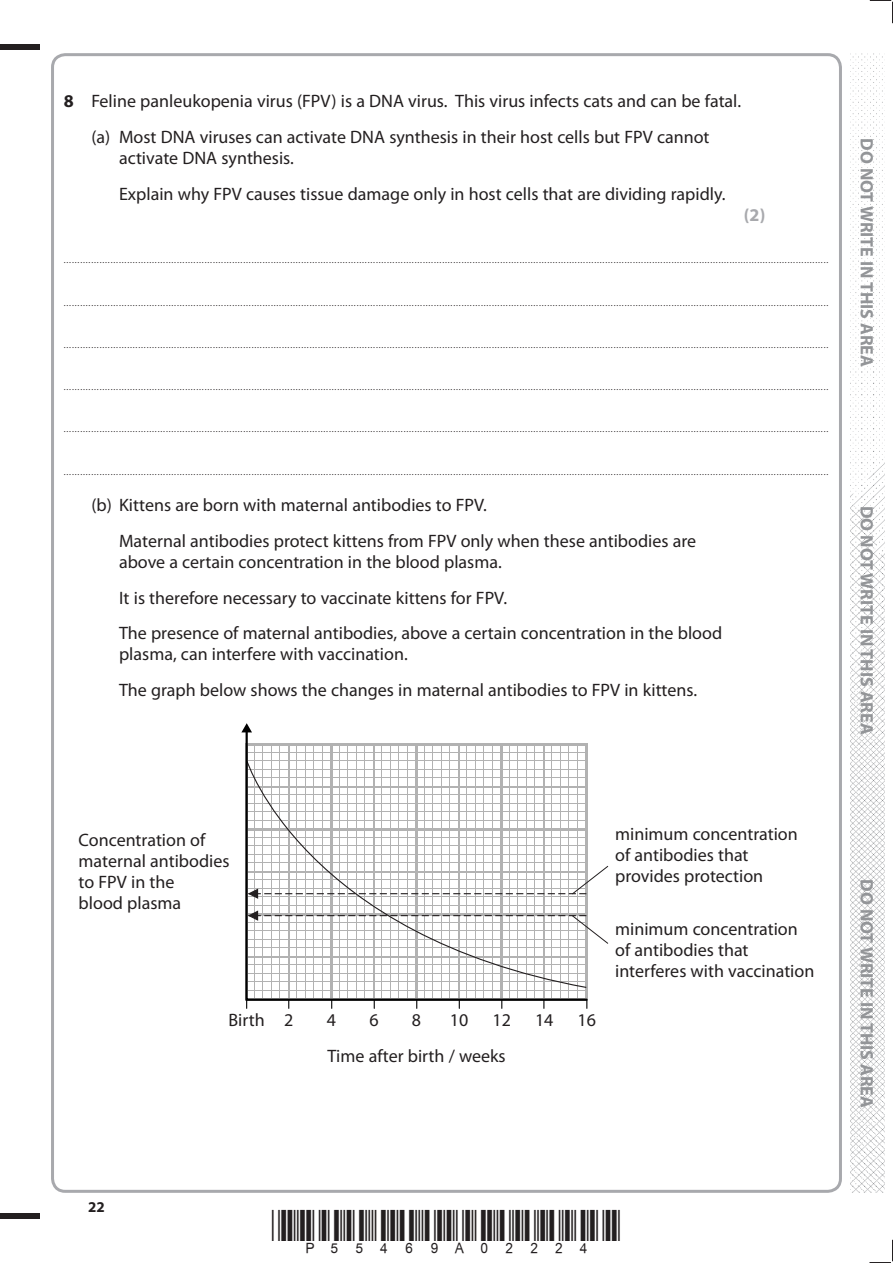
<style>
.page{position:relative;width:893px;height:1263px;background:#fff}
.page>*{position:absolute;margin:0;border:0;box-sizing:border-box;transform-origin:0 0}
.t1{font:18px/21px "Myriad Pro";color:#231f20}
.t2{font:700 18px "Myriad Pro";color:#939598}
.t3{font:700 18px "Myriad Pro";color:#a8a9ad}
.t4{font:700 15px "Myriad Pro";color:#231f20}
.t5{font:9px "Myriad Pro";color:#231f20}
.s1{font-weight:700}
</style>
<div class="page">
<div style="left:0;top:44px;width:40px;height:5px;background:#231f20"></div>
<div style="left:0;top:1214px;width:40px;height:5px;background:#231f20"></div>
<svg style="left:870px;top:0;width:23px;height:23px"></svg>
<svg style="left:870px;top:1240px;width:23px;height:23px"></svg>
<img style="left:850px;top:53px;width:34px;height:1140px">
<svg style="left:244px;top:732px;width:344px;height:270px"></svg>
<svg style="left:241px;top:723px;width:11px;height:9px"></svg>
<svg style="left:247px;top:865px;width:362px;height:35px"></svg>
<svg style="left:247px;top:910px;width:362px;height:34px"></svg>
<h1 class="t1" style="left:64px;top:83px;width:679px;line-height:36px;text-align:center"><span class="s1">8</span> Feline panleukopenia virus (FPV) is a DNA virus. This virus infects cats and can be fatal. (a) Most DNA viruses can activate DNA synthesis in their host cells but FPV cannot</h1>
<h1 class="t1" style="left:119px;top:140px;width:608px;line-height:36px">activate DNA synthesis.<br>Explain why FPV causes tissue damage only in host cells that are dividing rapidly.</h1>
<h1 class="t3" style="left:744px;top:203px;width:23px">(2)</h1>
<p class="t5" style="left:64px;top:255px;width:766px">.....................................................................................................................................................................................................................................................................................</p>
<p class="t5" style="left:64px;top:297px;width:766px">.....................................................................................................................................................................................................................................................................................</p>
<p class="t5" style="left:64px;top:339px;width:766px">.....................................................................................................................................................................................................................................................................................</p>
<p class="t5" style="left:64px;top:381px;width:766px">.....................................................................................................................................................................................................................................................................................</p>
<p class="t5" style="left:64px;top:424px;width:766px">.....................................................................................................................................................................................................................................................................................</p>
<p class="t5" style="left:64px;top:466px;width:766px">.....................................................................................................................................................................................................................................................................................</p>
<h1 class="t1" style="left:119px;top:486px;width:579px;line-height:36px;text-indent:-28px">(b) Kittens are born with maternal antibodies to FPV.<br>Maternal antibodies protect kittens from FPV only when these antibodies are</h1>
<h1 class="t1" style="left:119px;top:543px;width:605px;line-height:36px">above a certain concentration in the blood plasma.<br>It is therefore necessary to vaccinate kittens for FPV.<br>The presence of maternal antibodies, above a certain concentration in the blood</h1>
<h1 class="t1" style="left:119px;top:636px;width:580px;line-height:36px">plasma, can interfere with vaccination.<br>The graph below shows the changes in maternal antibodies to FPV in kittens.</h1>
<h1 class="t2" style="left:878px;top:138px;width:230px;rotate:90deg">DO NOT WRITE IN THIS AREA</h1>
<h1 class="t2" style="left:878px;top:506px;width:230px;rotate:90deg">DO NOT WRITE IN THIS AREA</h1>
<h1 class="t1" style="left:79px;top:829px;width:152px">Concentration of maternal antibodies to FPV in the<br>blood plasma</h1>
<h1 class="t1" style="left:228px;top:1009px;width:67px">Birth 2</h1>
<h1 class="t1" style="left:327px;top:1009px;width:11px">4</h1>
<h1 class="t1" style="left:369px;top:1009px;width:11px">6</h1>
<h1 class="t1" style="left:412px;top:1009px;width:11px">8</h1>
<h1 class="t1" style="left:450px;top:1009px;width:20px">10</h1>
<h1 class="t1" style="left:492px;top:1009px;width:20px">12</h1>
<h1 class="t1" style="left:535px;top:1009px;width:20px">14</h1>
<h1 class="t1" style="left:578px;top:1009px;width:20px">16</h1>
<h1 class="t1" style="left:328px;top:1045px;width:180px">Time after birth / weeks</h1>
<h1 class="t1" style="left:615px;top:823px;width:184px">minimum concentration of antibodies that provides protection</h1>
<h1 class="t1" style="left:615px;top:918px;width:201px">minimum concentration of antibodies that interferes with vaccination</h1>
<h1 class="t2" style="left:878px;top:879px;width:230px;rotate:90deg">DO NOT WRITE IN THIS AREA</h1>
<h2 class="t4" style="left:88px;top:1197px;width:18px">22</h2>
</div>
